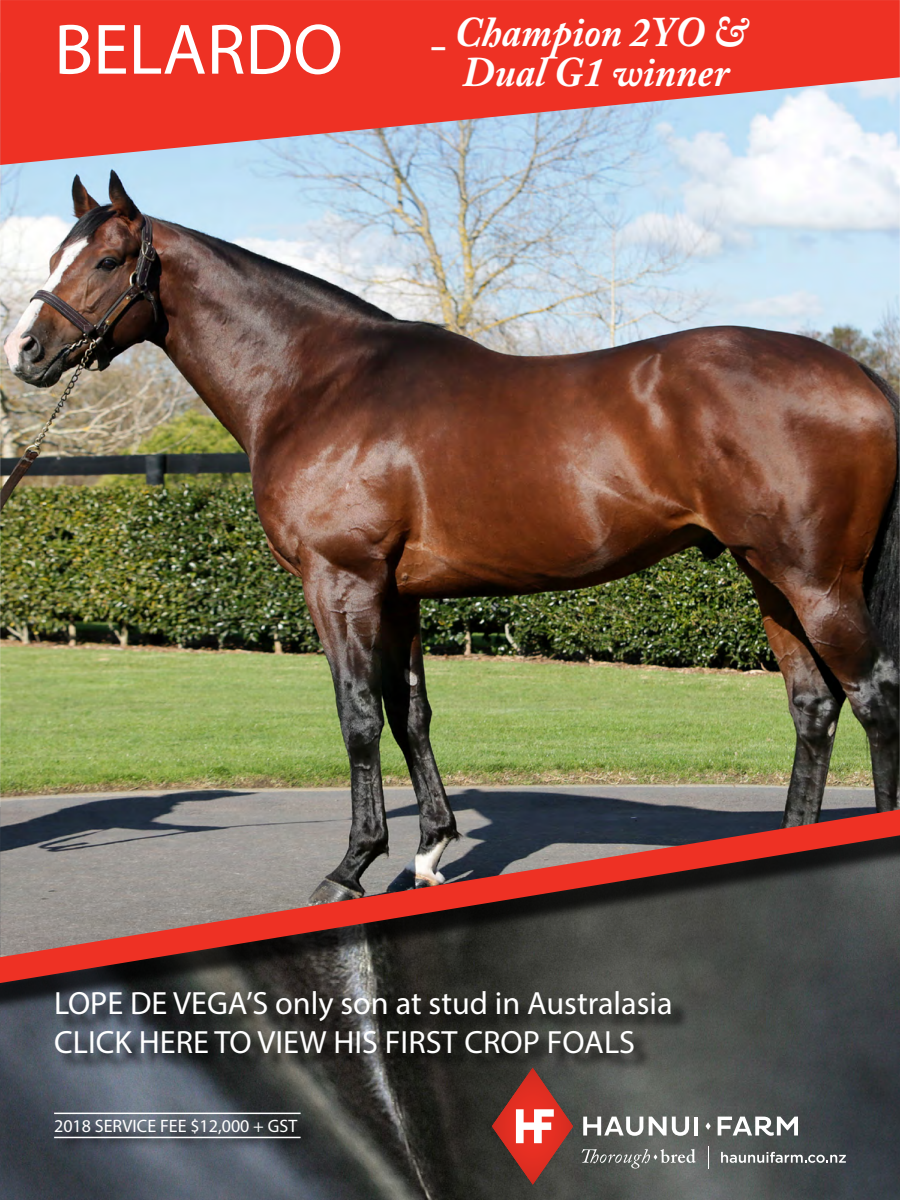
<style>
.page{position:relative;width:900px;height:1200px;background:#fff}
.page>*{position:absolute;margin:0;border:0;box-sizing:border-box;transform-origin:0 0}
.t1{font:72px "Myriad Pro";color:#fff}
.t2{font:italic 700 42px/40.5px "Adobe Caslon Pro";color:#fff;scale:.96 1}
.t3{font:32.25px/38.7px "Myriad Pro";color:#fff}
.t4{font:18px "Myriad Pro";color:#fff}
</style>
<div class="page">
<img style="left:0;top:1013px;width:900px;height:187px">
<img style="left:0;top:165px;width:900px;height:620px">
<svg style="left:0;top:785px;width:900px;height:220px;background:#6b5451"></svg>
<svg style="left:0;top:0;width:900px;height:165px;background:#e35e59"></svg>
<svg style="left:583px;top:1117px;width:60px;height:19px"></svg>
<svg style="left:649px;top:1117px;width:40px;height:19px"></svg>
<hr style="left:694px;top:1117px;width:4px;height:19px;background:#fff">
<svg style="left:718px;top:1117px;width:80px;height:19px"></svg>
<svg style="left:706px;top:1122px;width:5px;height:8px"></svg>
<svg style="left:492px;top:1071px;width:81px;height:114px;background:#94463f"></svg>
<svg style="left:721px;top:1152px;width:125px;height:11px"></svg>
<svg style="left:582px;top:1149px;width:114px;height:19px;background:#767976"></svg>
<svg style="left:708px;top:1146px;width:1px;height:23px"></svg>
<svg style="left:58px;top:994px;width:631px;height:77px;background:#393b3a"></svg>
<svg style="left:58px;top:1122px;width:257px;height:30px;background:#4a505a"></svg>
<hr style="left:54px;top:1113px;width:247px;height:1px;background:#fff">
<hr style="left:54px;top:1137px;width:247px;height:1px;background:#fff">
<h1 class="t1" style="left:54px;top:5px;width:290px">BELARDO</h1>
<h2 class="t2" style="left:429px;top:24px;width:19px">-</h2>
<h2 class="t2" style="left:454px;top:11px;width:306px">Champion 2YO &amp;<br>Dual G1 winner</h2>
<p class="t3" style="left:54px;top:983px;width:620px">LOPE DE VEGA’S only son at stud in Australasia<br>CLICK HERE TO VIEW HIS FIRST CROP FOALS</p>
<p class="t4" style="left:54px;top:1115px;width:245px">2018 SERVICE FEE $12,000 + GST</p>
</div>
